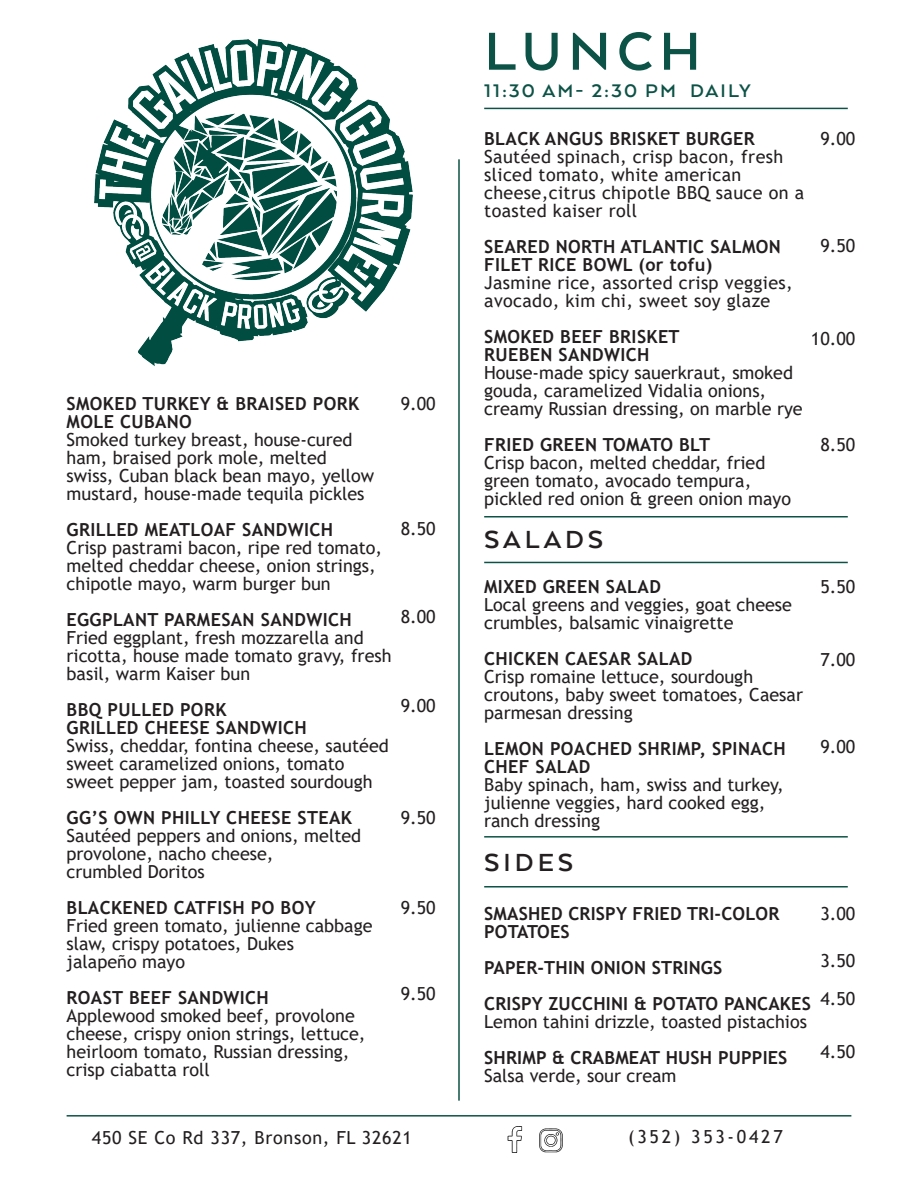
<style>
.page{position:relative;width:918px;height:1188px;background:#fff}
.page>*{position:absolute;margin:0;border:0;box-sizing:border-box;transform-origin:0 0}
.t1{font:700 61.5px "Arquitecta";letter-spacing:.1em;color:#0d5246}
.t2{font:700 28.5px "Arquitecta";letter-spacing:.14em;color:#231f20}
.t3{font:700 21px "Arquitecta";letter-spacing:.1em;color:#0d5246}
.t4{font:18px/18px "Trebuchet MS";color:#231f20}
.t5{font:700 18px/18px "Trebuchet MS";letter-spacing:.02em;color:#231f20}
.t6{font:18px/18px "Trebuchet MS";letter-spacing:.02em;color:#231f20}
.t7{font:18px "Trebuchet MS";letter-spacing:.04em;color:#231f20}
.t8{font:18px "Trebuchet MS";letter-spacing:.15em;color:#231f20}
.s1{font-weight:700}
.s2{font-weight:400}
</style>
<div class="page">
<hr style="left:458px;top:159px;width:2px;height:942px;background:#0d5246">
<hr style="left:67px;top:1115px;width:784px;height:2px;background:#0d5246">
<hr style="left:484px;top:886px;width:364px;height:2px;background:#0d5246">
<hr style="left:484px;top:836px;width:364px;height:2px;background:#0d5246">
<hr style="left:484px;top:516px;width:364px;height:2px;background:#0d5246">
<hr style="left:484px;top:562px;width:364px;height:1px;background:#0d5246">
<img style="left:94px;top:39px;width:319px;height:327px">
<img style="left:507px;top:1126px;width:56px;height:27px">
<hr style="left:484px;top:108px;width:364px;height:1px;background:#0d5246">
<p class="t1" style="left:484px;top:13px;width:218px">LUNCH</p>
<p class="t5" style="left:67px;top:394px;width:294px">SMOKED TURKEY &amp; BRAISED PORK<br>MOLE CUBANO</p>
<p class="t4" style="left:67px;top:430px;width:309px">Smoked turkey breast, house-cured ham, braised pork mole, melted swiss, Cuban black bean mayo, yellow mustard, house-made tequila pickles</p>
<p class="t5" style="left:67px;top:520px;width:268px">GRILLED MEATLOAF SANDWICH</p>
<p class="t4" style="left:67px;top:538px;width:317px">Crisp pastrami bacon, ripe red tomato, melted cheddar cheese, onion strings, chipotle mayo, warm burger bun</p>
<p class="t5" style="left:67px;top:610px;width:287px">EGGPLANT PARMESAN SANDWICH</p>
<p class="t4" style="left:67px;top:628px;width:326px">Fried eggplant, fresh mozzarella and ricotta, house made tomato gravy, fresh basil, warm Kaiser bun</p>
<p class="t5" style="left:67px;top:700px;width:161px">BBQ PULLED PORK</p>
<p class="t4" style="left:67px;top:718px;width:324px"><span class="s1">GRILLED CHEESE SANDWICH<br></span>Swiss, cheddar, fontina cheese, sautéed sweet caramelized onions, tomato sweet pepper jam, toasted sourdough</p>
<p class="t5" style="left:67px;top:808px;width:287px">GG’S OWN PHILLY CHEESE STEAK</p>
<p class="t4" style="left:67px;top:826px;width:296px">Sautéed peppers and onions, melted provolone, nacho cheese,</p>
<p class="t4" style="left:67px;top:862px;width:140px">crumbled Doritos</p>
<p class="t5" style="left:67px;top:898px;width:251px">BLACKENED CATFISH PO BOY</p>
<p class="t4" style="left:67px;top:916px;width:308px">Fried green tomato, julienne cabbage slaw, crispy potatoes, Dukes</p>
<p class="t5" style="left:67px;top:943px;width:204px;line-height:36px"><span class="s2">jalapeño mayo<br></span>ROAST BEEF SANDWICH</p>
<p class="t4" style="left:67px;top:1006px;width:300px">Applewood smoked beef, provolone cheese, crispy onion strings, lettuce, heirloom tomato, Russian dressing,</p>
<p class="t4" style="left:67px;top:1060px;width:145px">crisp ciabatta roll</p>
<p class="t4" style="left:401px;top:394px;width:36px">9.00</p>
<p class="t4" style="left:401px;top:520px;width:36px">8.50</p>
<p class="t4" style="left:401px;top:608px;width:36px">8.00</p>
<p class="t4" style="left:401px;top:697px;width:36px">9.00</p>
<p class="t4" style="left:401px;top:808px;width:36px">9.50</p>
<p class="t4" style="left:401px;top:899px;width:36px">9.50</p>
<p class="t4" style="left:401px;top:985px;width:36px">9.50</p>
<p class="t3" style="left:484px;top:77px;width:268px">11:30 AM- 2:30 PM DAILY</p>
<p class="t6" style="left:484px;top:130px;width:321px"><span class="s1">BLACK ANGUS BRISKET BURGER<br></span>Sautéed spinach, crisp bacon, fresh sliced tomato, white american cheese,citrus chipotle BBQ sauce on a toasted kaiser roll</p>
<p class="t5" style="left:484px;top:238px;width:298px">SEARED NORTH ATLANTIC SALMON<br>FILET RICE BOWL (or tofu)</p>
<p class="t6" style="left:484px;top:274px;width:310px">Jasmine rice, assorted crisp veggies, avocado, kim chi, sweet soy glaze</p>
<p class="t5" style="left:484px;top:328px;width:197px">SMOKED BEEF BRISKET</p>
<p class="t5" style="left:484px;top:346px;width:167px">RUEBEN SANDWICH</p>
<p class="t4" style="left:484px;top:364px;width:320px">House-made spicy sauerkraut, smoked gouda, caramelized Vidalia onions, creamy Russian dressing, on marble rye</p>
<p class="t5" style="left:484px;top:436px;width:228px">FRIED GREEN TOMATO BLT</p>
<p class="t4" style="left:484px;top:454px;width:308px">Crisp bacon, melted cheddar, fried green tomato, avocado tempura, pickled red onion &amp; green onion mayo</p>
<p class="t2" style="left:484px;top:521px;width:121px">SALADS</p>
<p class="t4" style="left:820px;top:130px;width:36px">9.00</p>
<p class="t4" style="left:820px;top:236px;width:36px">9.50</p>
<p class="t4" style="left:811px;top:330px;width:46px">10.00</p>
<p class="t4" style="left:820px;top:436px;width:36px">8.50</p>
<p class="t5" style="left:484px;top:577px;width:178px">MIXED GREEN SALAD</p>
<p class="t4" style="left:484px;top:595px;width:309px">Local greens and veggies, goat cheese crumbles, balsamic vinaigrette</p>
<p class="t5" style="left:484px;top:649px;width:210px">CHICKEN CAESAR SALAD</p>
<p class="t4" style="left:484px;top:667px;width:320px">Crisp romaine lettuce, sourdough croutons, baby sweet tomatoes, Caesar parmesan dressing</p>
<p class="t5" style="left:484px;top:739px;width:303px">LEMON POACHED SHRIMP, SPINACH<br>CHEF SALAD</p>
<p class="t4" style="left:484px;top:775px;width:301px">Baby spinach, ham, swiss and turkey, julienne veggies, hard cooked egg, ranch dressing</p>
<p class="t2" style="left:484px;top:845px;width:91px">SIDES</p>
<p class="t4" style="left:820px;top:577px;width:36px">5.50</p>
<p class="t4" style="left:820px;top:650px;width:36px">7.00</p>
<p class="t4" style="left:820px;top:737px;width:36px">9.00</p>
<p class="t5" style="left:484px;top:904px;width:297px">SMASHED CRISPY FRIED TRI-COLOR</p>
<p class="t5" style="left:484px;top:922px;width:87px">POTATOES</p>
<p class="t5" style="left:484px;top:958px;width:240px">PAPER-THIN ONION STRINGS</p>
<p class="t5" style="left:484px;top:994px;width:328px">CRISPY ZUCCHINI &amp; POTATO PANCAKES</p>
<p class="t4" style="left:484px;top:1012px;width:324px">Lemon tahini drizzle, toasted pistachios</p>
<p class="t5" style="left:484px;top:1048px;width:305px">SHRIMP &amp; CRABMEAT HUSH PUPPIES</p>
<p class="t4" style="left:484px;top:1066px;width:194px">Salsa verde, sour cream</p>
<p class="t4" style="left:820px;top:904px;width:36px">3.00</p>
<p class="t4" style="left:820px;top:951px;width:36px">3.50</p>
<p class="t4" style="left:820px;top:989px;width:36px">4.50</p>
<p class="t4" style="left:820px;top:1043px;width:36px">4.50</p>
<p class="t7" style="left:92px;top:1126px;width:321px">450 SE Co Rd 337, Bronson, FL 32621</p>
<p class="t8" style="left:628px;top:1126px;width:156px">(352) 353-0427</p>
</div>
